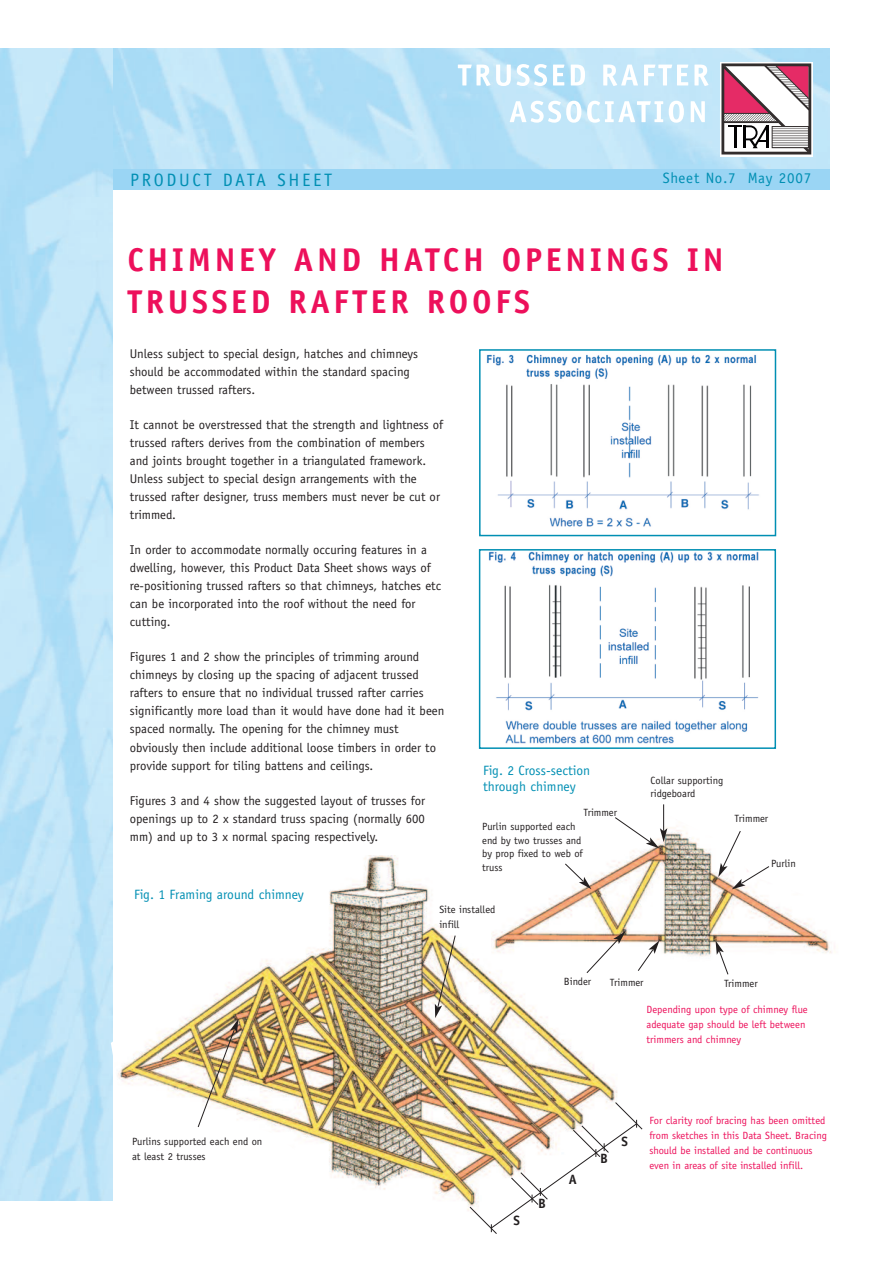
<style>
.page{position:relative;width:893px;height:1263px;background:#fff}
.page>*{position:absolute;margin:0;border:0;box-sizing:border-box;transform-origin:0 0}
.t1{font:700 33px/42px "Officina Sans";letter-spacing:.11em;color:#ed105b}
.t2{font:18px "Officina Sans";letter-spacing:.15em;color:#008fb3}
.t3{font:15px "Officina Sans";letter-spacing:.05em;color:#008fb3}
.t4{font:13.5px/16.2px "Officina Sans";color:#008fb3}
.t5{font:700 13.5px "Officina Sans";color:#231f20}
.t6{font:12.75px/18px "Officina Sans";color:#231f20}
.t7{font:10.5px/15px "Officina Sans";color:#ed105b}
.t8{font:10.5px/13.5px "Officina Sans";color:#231f20}
</style>
<div class="page">
<div style="left:85px;top:167px;width:744px;height:23px;background:#9ad5f4"></div>
<img style="left:113px;top:48px;width:716px;height:120px">
<div style="left:720px;top:62px;width:93px;height:94px;background:#fff"></div>
<svg style="left:721px;top:63px;width:91px;height:92px"></svg>
<svg style="left:458px;top:65px;width:32px;height:21px"></svg>
<svg style="left:496px;top:65px;width:15px;height:21px"></svg>
<svg style="left:517px;top:64px;width:30px;height:22px"></svg>
<svg style="left:553px;top:65px;width:11px;height:20px"></svg>
<svg style="left:571px;top:65px;width:14px;height:20px"></svg>
<svg style="left:603px;top:65px;width:35px;height:21px"></svg>
<svg style="left:644px;top:65px;width:44px;height:20px"></svg>
<svg style="left:694px;top:65px;width:14px;height:21px"></svg>
<svg style="left:510px;top:101px;width:71px;height:22px"></svg>
<svg style="left:587px;top:101px;width:76px;height:22px"></svg>
<svg style="left:669px;top:101px;width:15px;height:22px"></svg>
<svg style="left:691px;top:101px;width:14px;height:21px"></svg>
<img style="left:0;top:48px;width:113px;height:1153px">
<img style="left:486px;top:354px;width:273px;height:173px">
<div style="left:479px;top:349px;width:297px;height:187px;border:2px solid #008fb3"></div>
<img style="left:111px;top:855px;width:507px;height:356px">
<img style="left:492px;top:827px;width:340px;height:135px">
<img style="left:488px;top:552px;width:271px;height:192px">
<div style="left:479px;top:549px;width:297px;height:200px;border:2px solid #008fb3"></div>
<img style="left:198px;top:1019px;width:40px;height:108px">
<img style="left:435px;top:935px;width:20px;height:83px">
<svg style="left:715px;top:940px;width:13px;height:34px"></svg>
<svg style="left:638px;top:940px;width:21px;height:31px"></svg>
<svg style="left:565px;top:864px;width:26px;height:25px"></svg>
<svg style="left:718px;top:831px;width:51px;height:58px"></svg>
<svg style="left:615px;top:804px;width:52px;height:44px"></svg>
<svg style="left:587px;top:931px;width:38px;height:42px"></svg>
<svg style="left:470px;top:1102px;width:172px;height:132px"></svg>
<h2 class="t2" style="left:130px;top:173px;width:203px">PRODUCT DATA SHEET</h2>
<p class="t3" style="left:663px;top:172px;width:150px">Sheet No.7 May 2007</p>
<h1 class="t1" style="left:127px;top:241px;width:598px">CHIMNEY AND HATCH OPENINGS IN<br>TRUSSED RAFTER ROOFS</h1>
<p class="t6" style="left:130px;top:346px;width:290px">Unless subject to special design, hatches and chimneys should be accommodated within the standard spacing between trussed rafters.</p>
<p class="t6" style="left:130px;top:417px;width:315px">It cannot be overstressed that the strength and lightness of trussed rafters derives from the combination of members and joints brought together in a triangulated framework.<br>Unless subject to special design arrangements with the trussed rafter designer, truss members must never be cut or trimmed.</p>
<p class="t6" style="left:130px;top:542px;width:313px">In order to accommodate normally occuring features in a dwelling, however, this Product Data Sheet shows ways of re-positioning trussed rafters so that chimneys, hatches etc can be incorporated into the roof without the need for cutting.</p>
<p class="t6" style="left:130px;top:649px;width:316px">Figures 1 and 2 show the principles of trimming around chimneys by closing up the spacing of adjacent trussed rafters to ensure that no individual trussed rafter carries significantly more load than it would have done had it been spaced normally. The opening for the chimney must obviously then include additional loose timbers in order to provide support for tiling battens and ceilings.</p>
<p class="t6" style="left:130px;top:792px;width:297px;text-align:justify">Figures 3 and 4 show the suggested layout of trusses for openings up to 2 x standard truss spacing (normally 600 mm) and up to 3 x normal spacing respectively.</p>
<p class="t4" style="left:134px;top:887px;width:171px">Fig. 1 Framing around chimney</p>
<p class="t4" style="left:483px;top:763px;width:109px">Fig. 2 Cross-section through chimney</p>
<p class="t8" style="left:583px;top:806px;width:35px">Trimmer</p>
<p class="t8" style="left:482px;top:821px;width:102px">Purlin supported each end by two trusses and by prop fixed to web of truss</p>
<p class="t8" style="left:439px;top:903px;width:58px;line-height:15px">Site installed infill</p>
<p class="t8" style="left:651px;top:774px;width:74px">Collar supporting ridgeboard</p>
<p class="t8" style="left:735px;top:812px;width:35px">Trimmer</p>
<p class="t8" style="left:771px;top:857px;width:26px">Purlin</p>
<p class="t8" style="left:132px;top:1135px;width:132px;line-height:15px">Purlins supported each end on at least 2 trusses</p>
<p class="t8" style="left:564px;top:975px;width:29px">Binder</p>
<p class="t8" style="left:610px;top:977px;width:35px">Trimmer</p>
<p class="t8" style="left:724px;top:977px;width:35px">Trimmer</p>
<p class="t7" style="left:647px;top:1002px;width:163px">Depending upon type of chimney flue adequate gap should be left between trimmers and chimney</p>
<p class="t5" style="left:513px;top:1215px;width:8px">S</p>
<p class="t5" style="left:538px;top:1198px;width:9px">B</p>
<p class="t5" style="left:569px;top:1174px;width:10px">A</p>
<p class="t5" style="left:600px;top:1153px;width:9px">B</p>
<p class="t5" style="left:621px;top:1136px;width:8px">S</p>
<p class="t7" style="left:649px;top:1114px;width:179px">For clarity roof bracing has been omitted from sketches in this Data Sheet. Bracing should be installed and be continuous even in areas of site installed infill.</p>
</div>
